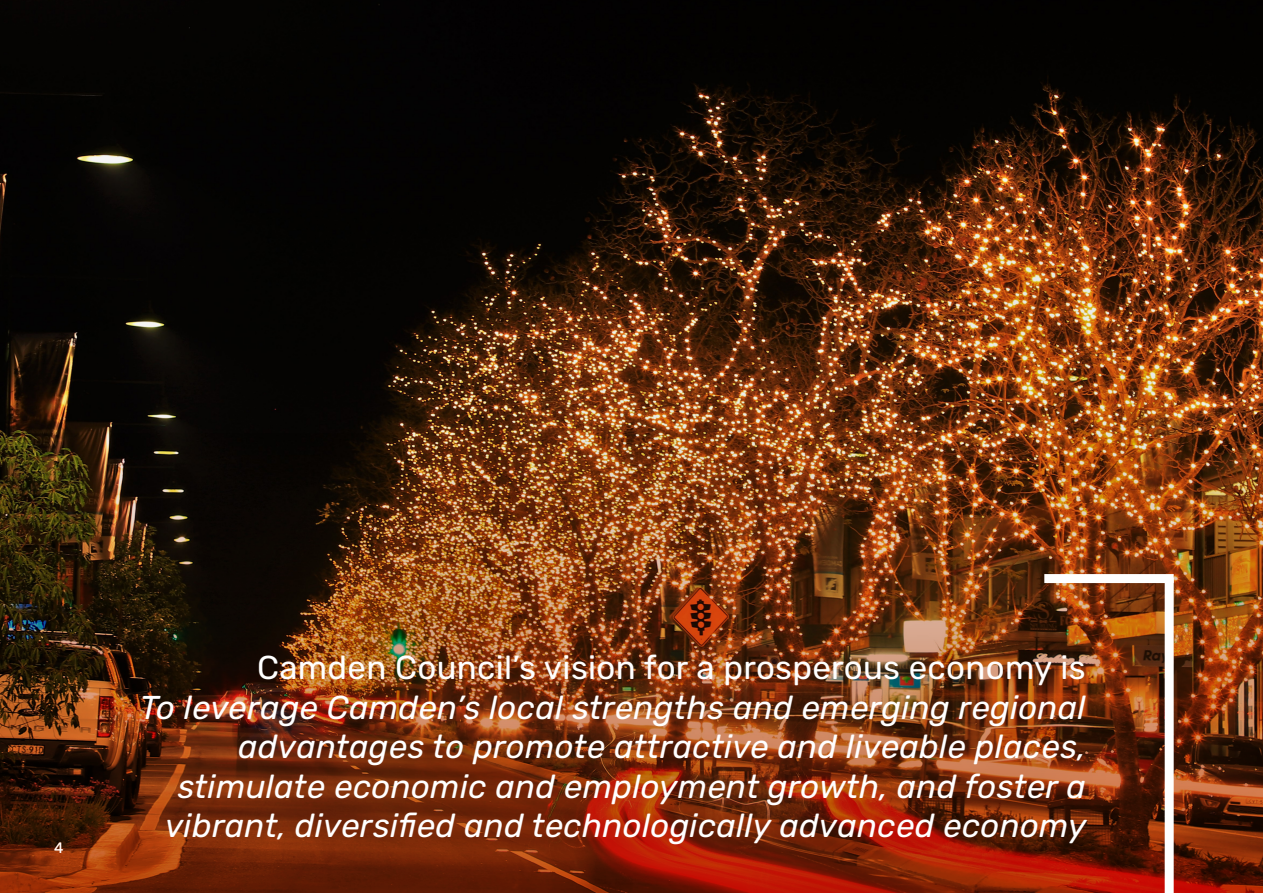
<style>
.page{position:relative;width:1263px;height:893px;background:#fff}
.page>*{position:absolute;margin:0;border:0;box-sizing:border-box;transform-origin:0 0}
.t1{font:italic 33px/39.6px "Rubik";letter-spacing:.01em;color:#fff;text-align:right}
.t2{font:33px "Rubik";letter-spacing:.01em;color:#fff}
.t3{font:15px "Rubik";color:#fff}
</style>
<div class="page">
<img style="left:0;top:0;width:1263px;height:433px">
<img style="left:0;top:433px;width:1263px;height:460px">
<div style="left:1044px;top:574px;width:130px;height:9px;background:#fff"></div>
<div style="left:1165px;top:578px;width:9px;height:315px;background:#fff"></div>
<p class="t3" style="left:54px;top:839px;width:11px">4</p>
<p class="t2" style="left:257px;top:649px;width:830px">Camden Council’s vision for a prosperous economy is</p>
<p class="t1" style="left:140px;top:688px;width:948px">To leverage Camden’s local strengths and emerging regional advantages to promote attractive and liveable places, stimulate economic and employment growth, and foster a vibrant, diversified and technologically advanced economy</p>
</div>
